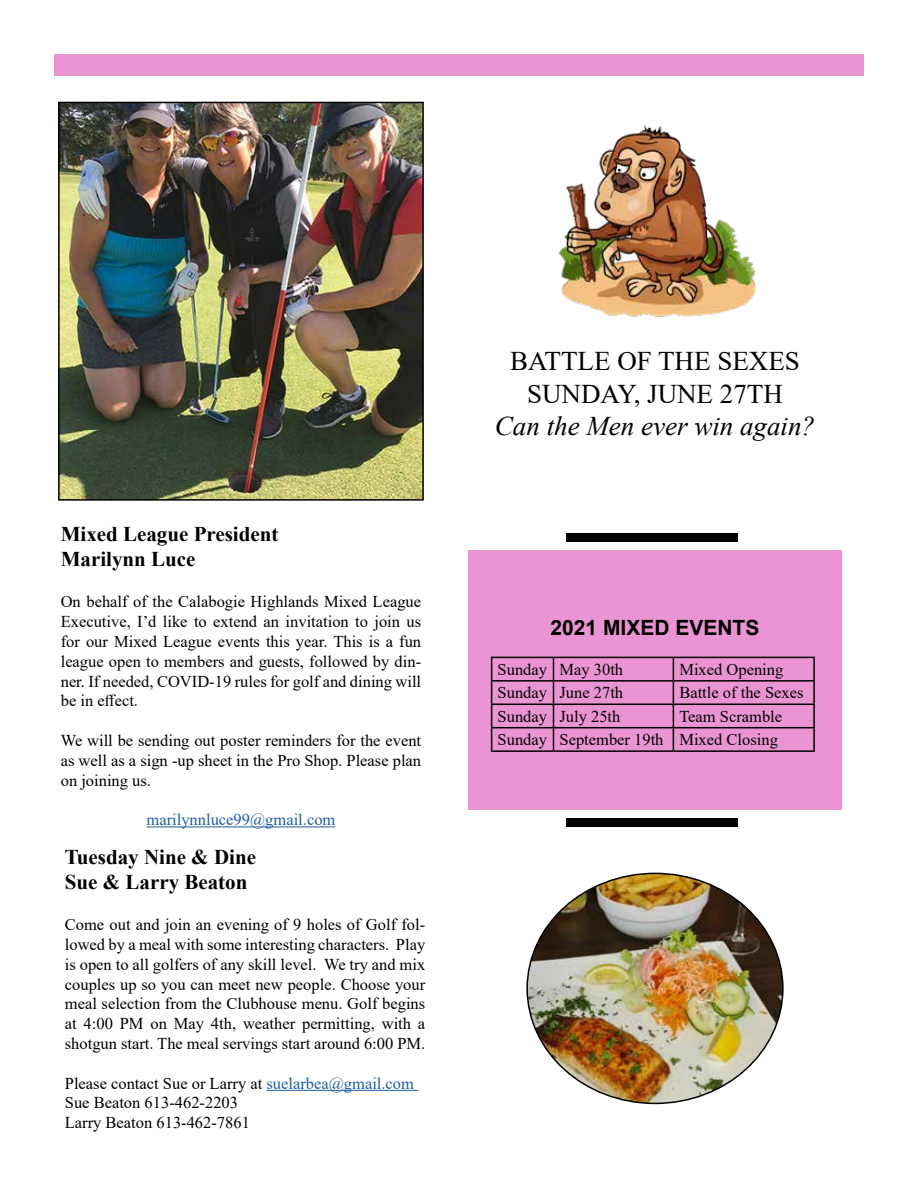
<style>
.page{position:relative;width:918px;height:1188px;background:#fff}
.page>*{position:absolute;margin:0;border:0;box-sizing:border-box;transform-origin:0 0}
.t1{font:27px/32.4px "Times New Roman";color:#000;text-align:center}
.t2{font:italic 27px "Times New Roman";color:#000}
.t3{font:700 21px/25.2px "Times New Roman";color:#000}
.t4{font:700 21px "Arial";color:#000}
.t5{font:16.5px/19.8px "Times New Roman";color:#000;text-align:justify}
.t6{font:16.5px "Times New Roman";color:#215e9e}
.s1{color:#215e9e}
</style>
<div class="page">
<div style="left:54px;top:54px;width:810px;height:22px;background:#ea94d3"></div>
<img style="left:558px;top:125px;width:198px;height:192px">
<img style="left:61px;top:105px;width:360px;height:393px">
<div style="left:58px;top:102px;width:366px;height:399px;border:2px solid #000"></div>
<hr style="left:147px;top:827px;width:188px;height:1px;background:#215e9e">
<div style="left:468px;top:551px;width:374px;height:259px;background:#ea94d3"></div>
<hr style="left:266px;top:1090px;width:152px;height:1px;background:#215e9e">
<img style="left:527px;top:873px;width:256px;height:230px">
<div style="left:566px;top:534px;width:171px;height:8px;background:#000"></div>
<div style="left:566px;top:819px;width:171px;height:8px;background:#000"></div>
<hr style="left:491px;top:657px;width:62px;height:1px;background:#000">
<hr style="left:554px;top:657px;width:119px;height:1px;background:#000">
<hr style="left:673px;top:657px;width:142px;height:1px;background:#000">
<hr style="left:813px;top:658px;width:2px;height:22px;background:#000">
<hr style="left:491px;top:680px;width:62px;height:2px;background:#000">
<hr style="left:554px;top:680px;width:119px;height:2px;background:#000">
<hr style="left:673px;top:680px;width:142px;height:2px;background:#000">
<hr style="left:813px;top:682px;width:2px;height:22px;background:#000">
<hr style="left:491px;top:704px;width:62px;height:1px;background:#000">
<hr style="left:554px;top:704px;width:119px;height:1px;background:#000">
<hr style="left:673px;top:704px;width:142px;height:1px;background:#000">
<hr style="left:813px;top:705px;width:2px;height:22px;background:#000">
<hr style="left:491px;top:727px;width:62px;height:1px;background:#000">
<svg style="left:491px;top:658px;width:1px;height:92px"></svg>
<hr style="left:554px;top:727px;width:119px;height:1px;background:#000">
<svg style="left:553px;top:658px;width:1px;height:92px"></svg>
<hr style="left:673px;top:727px;width:142px;height:1px;background:#000">
<svg style="left:673px;top:658px;width:1px;height:92px"></svg>
<hr style="left:813px;top:728px;width:2px;height:22px;background:#000">
<hr style="left:491px;top:750px;width:62px;height:2px;background:#000">
<hr style="left:554px;top:750px;width:119px;height:2px;background:#000">
<hr style="left:673px;top:750px;width:142px;height:2px;background:#000">
<p class="t3" style="left:61px;top:520px;width:219px">Mixed League President<br>Marilynn Luce</p>
<p class="t5" style="left:61px;top:591px;width:362px">On behalf of the Calabogie Highlands Mixed League Executive, I’d like to extend an invitation to join us for our Mixed League events this year. This is a fun league open to members and guests, followed by din&shy;ner. If needed, COVID-19 rules for golf and dining will be in effect.</p>
<p class="t5" style="left:61px;top:730px;width:362px">We will be sending out poster reminders for the event as well as a sign -up sheet in the Pro Shop. Please plan on joining us.</p>
<p class="t6" style="left:147px;top:808px;width:190px">marilynnluce99@gmail.com</p>
<p class="t3" style="left:65px;top:843px;width:193px">Tuesday Nine &amp; Dine<br>Sue &amp; Larry Beaton</p>
<p class="t5" style="left:65px;top:914px;width:362px">Come out and join an evening of 9 holes of Golf fol&shy;lowed by a meal with some interesting characters. Play is open to all golfers of any skill level. We try and mix couples up so you can meet new people. Choose your meal selection from the Clubhouse menu. Golf begins at 4:00 PM on May 4th, weather permitting, with a shotgun start. The meal servings start around 6:00 PM.</p>
<p class="t5" style="left:65px;top:1073px;width:351px;text-align:left">Please contact Sue or Larry at <span class="s1">suelarbea@gmail.com<br></span>Sue Beaton 613-462-2203<br>Larry Beaton 613-462-7861</p>
<h1 class="t1" style="left:510px;top:344px;width:291px">BATTLE OF THE SEXES<br>SUNDAY, JUNE 27TH</h1>
<h1 class="t2" style="left:495px;top:408px;width:322px">Can the Men ever win again?</h1>
<p class="t4" style="left:551px;top:613px;width:210px">2021 MIXED EVENTS</p>
<p class="t5" style="left:498px;top:659px;width:127px">Sunday May 30th</p>
<p class="t5" style="left:679px;top:659px;width:106px">Mixed Opening</p>
<p class="t5" style="left:498px;top:682px;width:127px">Sunday June 27th</p>
<p class="t5" style="left:679px;top:682px;width:126px">Battle of the Sexes</p>
<p class="t5" style="left:498px;top:706px;width:124px">Sunday July 25th</p>
<p class="t5" style="left:498px;top:704px;width:286px;line-height:23.4px;text-align:right">Team Scramble<br>Sunday September 19th Mixed Closing</p>
</div>
